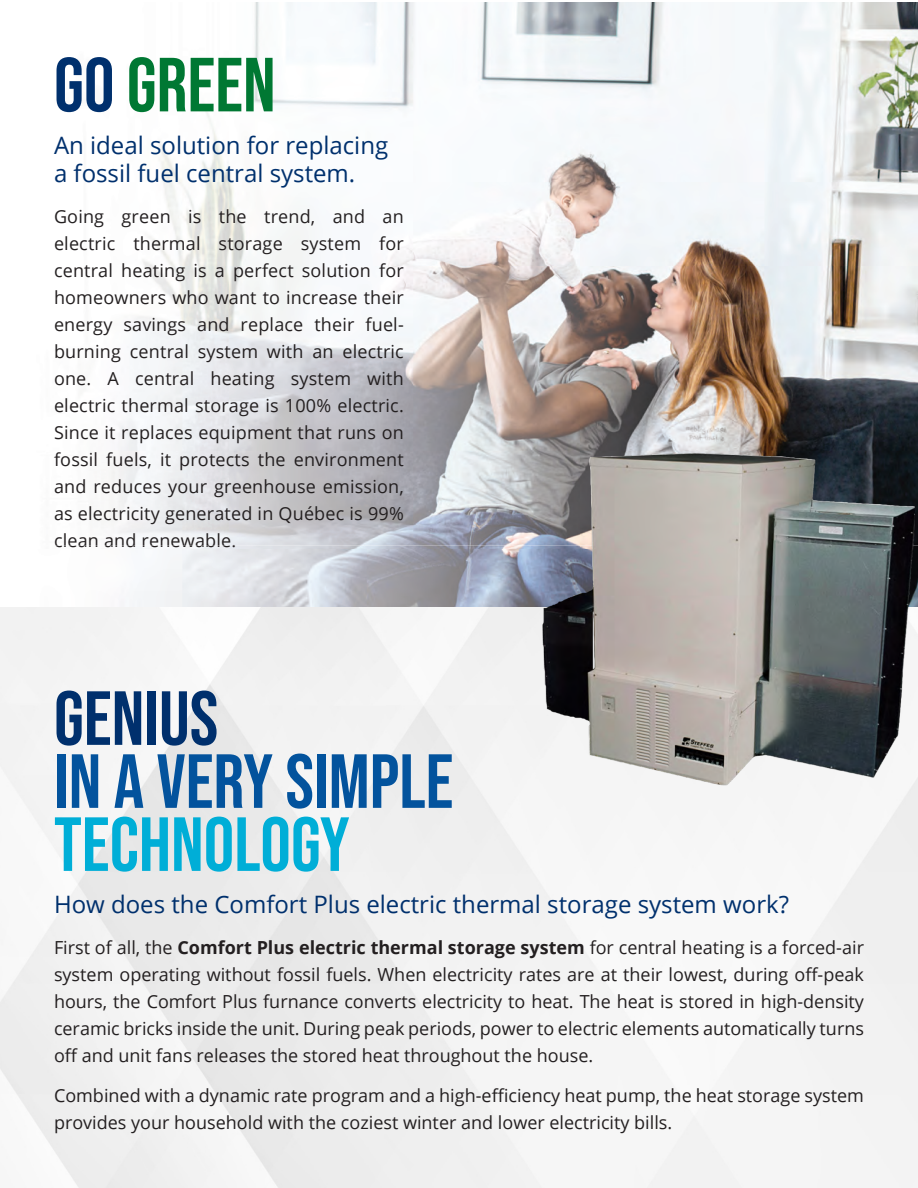
<style>
.page{position:relative;width:918px;height:1188px;background:#fff}
.page>*{position:absolute;margin:0;border:0;box-sizing:border-box;transform-origin:0 0}
.t1{font:76.5px "Bebas Neue";color:#03539d}
.t2{font:76.5px "Bebas Neue";color:#00aed7}
.t3{font:76.5px "Bebas Neue";color:#007833}
.t4{font:76.5px "Bebas Neue";color:#00306d}
.t5{font:24px/28.8px "Open Sans";color:#00306d}
.t6{font:18px/27px "Open Sans";color:#231f20;text-align:justify}
.s1{color:#00306d}
.s2{font-weight:700}
</style>
<div class="page">
<img style="left:41px;top:2px;width:877px;height:605px">
<img style="left:41px;top:2px;width:15px;height:495px">
<img style="left:432px;top:413px;width:486px;height:503px">
<p class="t3" style="left:54px;top:42px;width:223px"><span class="s1">GO</span> GREEN</p>
<p class="t5" style="left:54px;top:130px;width:336px">An ideal solution for replacing a fossil fuel central system.</p>
<p class="t6" style="left:54px;top:202px;width:351px">Going green is the trend, and an electric thermal storage system for central heating is a perfect solution for homeowners who want to increase their energy savings and replace their fuel&shy;burning central system with an electric one. A central heating system with electric thermal storage is 100% electric.<br>Since it replaces equipment that runs on fossil fuels, it protects the environment and reduces your greenhouse emission, as electricity generated in Québec is 99% clean and renewable.</p>
<p class="t4" style="left:54px;top:675px;width:166px">GENIUS</p>
<p class="t1" style="left:54px;top:738px;width:401px">IN A VERY SIMPLE</p>
<p class="t2" style="left:54px;top:801px;width:297px">TECHNOLOGY</p>
<p class="t5" style="left:54px;top:889px;width:737px">How does the Comfort Plus electric thermal storage system work?</p>
<p class="t6" style="left:54px;top:933px;width:812px">First of all, the <span class="s2">Comfort Plus electric thermal storage system</span> for central heating is a forced-air system operating without fossil fuels. When electricity rates are at their lowest, during off-peak hours, the Comfort Plus furnance converts electricity to heat. The heat is stored in high-density ceramic bricks inside the unit. During peak periods, power to electric elements automatically turns off and unit fans releases the stored heat throughout the house.</p>
<p class="t6" style="left:54px;top:1082px;width:812px">Combined with a dynamic rate program and a high-efficiency heat pump, the heat storage system provides your household with the coziest winter and lower electricity bills.</p>
</div>
